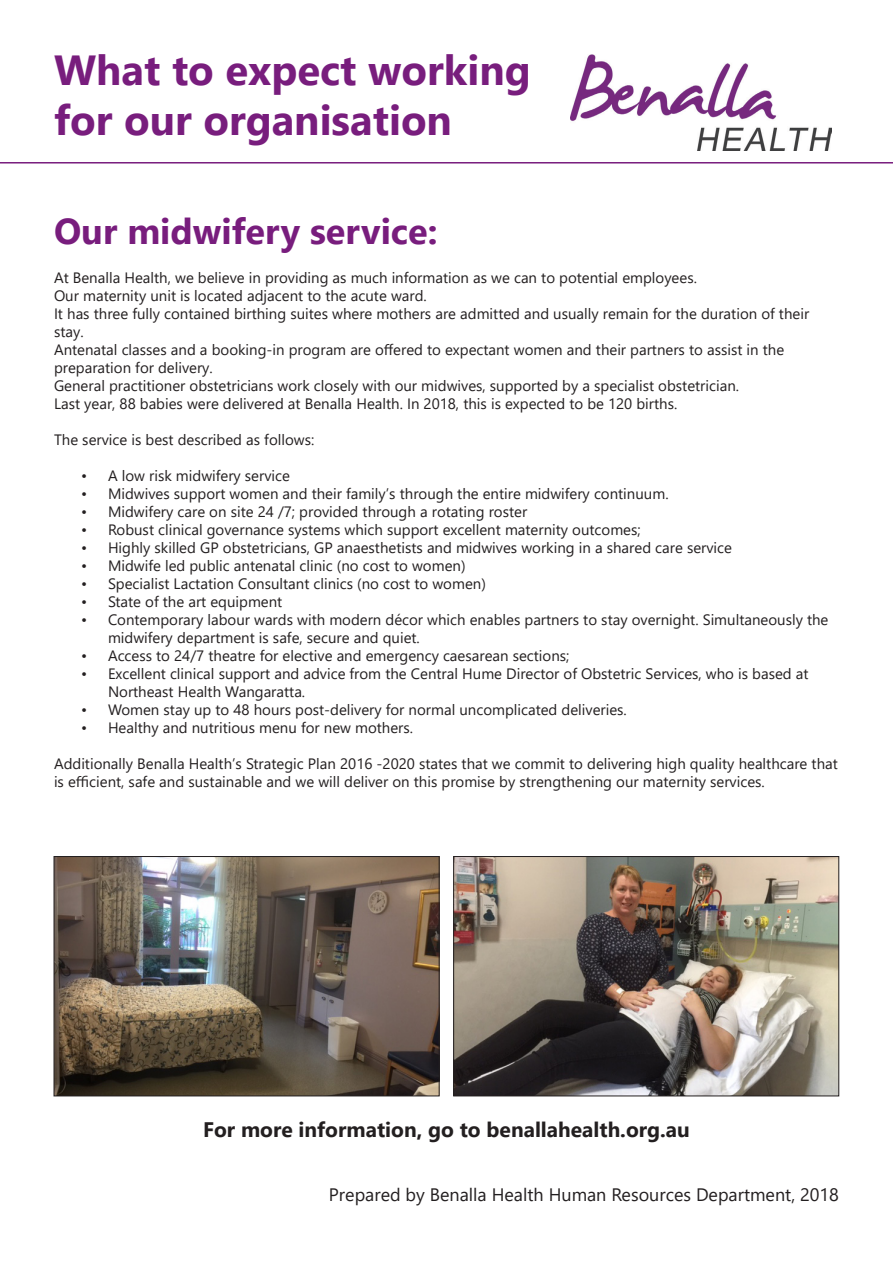
<style>
.page{position:relative;width:893px;height:1263px;background:#fff}
.page>*{position:absolute;margin:0;border:0;box-sizing:border-box;transform-origin:0 0}
.t1{font:700 42px/50.4px "Segoe UI";color:#781d7d}
.t2{font:700 36px "Segoe UI";color:#781d7d}
.t3{font:700 21px "Segoe UI";color:#231f20}
.t4{font:18px "Segoe UI";color:#231f20}
.t5{font:15px/18px "Segoe UI";color:#231f20}
</style>
<div class="page">
<img style="left:571px;top:54px;width:260px;height:97px">
<hr style="left:0;top:162px;width:893px;height:2px;background:#781d7d">
<img style="left:56px;top:858px;width:381px;height:236px">
<div style="left:54px;top:856px;width:385px;height:240px;border:1px solid #231f20"></div>
<img style="left:455px;top:858px;width:382px;height:236px">
<div style="left:453px;top:856px;width:386px;height:240px;border:1px solid #231f20"></div>
<p class="t1" style="left:54px;top:41px;width:478px">What to expect working for our organisation</p>
<p class="t2" style="left:54px;top:197px;width:385px">Our midwifery service:</p>
<p class="t5" style="left:54px;top:268px;width:644px">At Benalla Health, we believe in providing as much information as we can to potential employees.</p>
<p class="t5" style="left:54px;top:286px;width:374px">Our maternity unit is located adjacent to the acute ward.</p>
<p class="t5" style="left:54px;top:304px;width:757px">It has three fully contained birthing suites where mothers are admitted and usually remain for the duration of their stay.</p>
<p class="t5" style="left:54px;top:340px;width:732px">Antenatal classes and a booking-in program are offered to expectant women and their partners to assist in the preparation for delivery.</p>
<p class="t5" style="left:54px;top:376px;width:687px">General practitioner obstetricians work closely with our midwives, supported by a specialist obstetrician.</p>
<p class="t5" style="left:54px;top:394px;width:625px">Last year, 88 babies were delivered at Benalla Health. In 2018, this is expected to be 120 births.</p>
<p class="t5" style="left:54px;top:430px;width:262px">The service is best described as follows:</p>
<p class="t5" style="left:81px;top:466px;width:210px">• A low risk midwifery service</p>
<p class="t5" style="left:81px;top:484px;width:589px">• Midwives support women and their family’s through the entire midwifery continuum.</p>
<p class="t5" style="left:81px;top:502px;width:448px">• Midwifery care on site 24 /7; provided through a rotating roster</p>
<p class="t5" style="left:81px;top:520px;width:561px">• Robust clinical governance systems which support excellent maternity outcomes;</p>
<p class="t5" style="left:81px;top:538px;width:652px">• Highly skilled GP obstetricians, GP anaesthetists and midwives working in a shared care service</p>
<p class="t5" style="left:81px;top:556px;width:386px">• Midwife led public antenatal clinic (no cost to women)</p>
<p class="t5" style="left:81px;top:574px;width:406px">• Specialist Lactation Consultant clinics (no cost to women)</p>
<p class="t5" style="left:81px;top:592px;width:203px">• State of the art equipment</p>
<p class="t5" style="left:108px;top:610px;width:722px;text-indent:-27px">• Contemporary labour wards with modern décor which enables partners to stay overnight. Simultaneously the midwifery department is safe, secure and quiet.</p>
<p class="t5" style="left:81px;top:646px;width:490px">• Access to 24/7 theatre for elective and emergency caesarean sections;</p>
<p class="t5" style="left:108px;top:664px;width:702px;text-indent:-27px">• Excellent clinical support and advice from the Central Hume Director of Obstetric Services, who is based at<br>Northeast Health Wangaratta.</p>
<p class="t5" style="left:81px;top:700px;width:547px">• Women stay up to 48 hours post-delivery for normal uncomplicated deliveries.</p>
<p class="t5" style="left:81px;top:718px;width:334px">• Healthy and nutritious menu for new mothers.</p>
<p class="t5" style="left:54px;top:754px;width:785px">Additionally Benalla Health’s Strategic Plan 2016 -2020 states that we commit to delivering high quality healthcare that is efficient, safe and sustainable and we will deliver on this promise by strengthening our maternity services.</p>
<p class="t3" style="left:203px;top:1109px;width:488px">For more information, go to benallahealth.org.au</p>
<p class="t4" style="left:329px;top:1178px;width:512px">Prepared by Benalla Health Human Resources Department, 2018</p>
</div>
